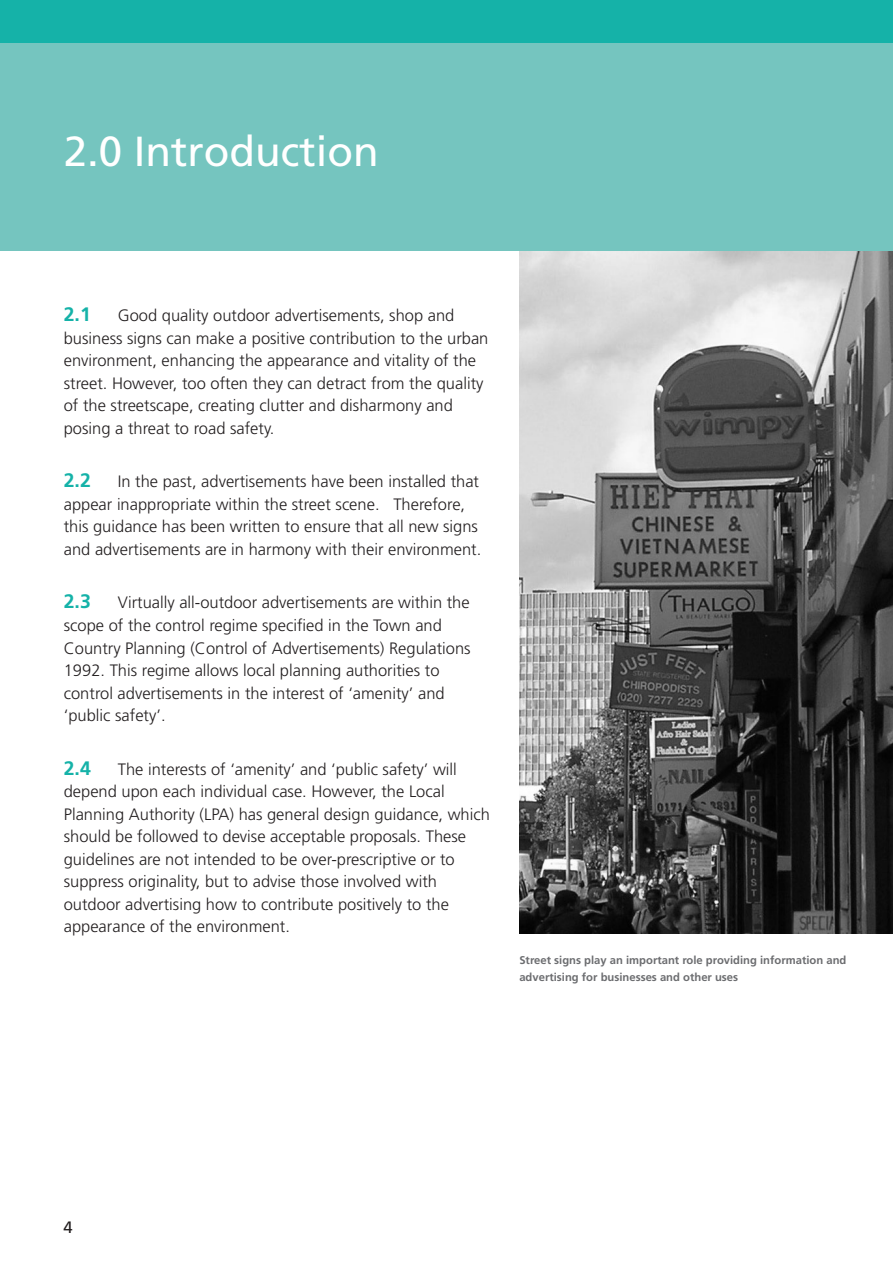
<style>
.page{position:relative;width:893px;height:1262px;background:#fff}
.page>*{position:absolute;margin:0;border:0;box-sizing:border-box;transform-origin:0 0}
.t1{font:42px "Frutiger";color:#fff}
.t2{font:700 19.5px "Frutiger";color:#15b2a8}
.t3{font:300 16.5px/22.5px "Frutiger";color:#231f20}
.t4{font:16.5px "Frutiger";color:#231f20}
.t5{font:700 11.25px/16.5px "Frutiger";color:#6c6d70}
</style>
<div class="page">
<img style="left:519px;top:251px;width:373px;height:682px">
<div style="left:0;top:40px;width:892px;height:211px;background:#75c5bf"></div>
<div style="left:0;top:0;width:892px;height:43px;background:#15b2a8"></div>
<p class="t1" style="left:64px;top:134px;width:316px">2.0 Introduction</p>
<p class="t2" style="left:64px;top:307px;width:29px">2.1</p>
<p class="t3" style="left:64px;top:306px;width:426px;text-indent:54px">Good quality outdoor advertisements, shop and business signs can make a positive contribution to the urban environment, enhancing the appearance and vitality of the street. However, too often they can detract from the quality of the streetscape, creating clutter and disharmony and posing a threat to road safety.</p>
<p class="t2" style="left:64px;top:473px;width:29px">2.2</p>
<p class="t3" style="left:64px;top:472px;width:419px;text-indent:54px">In the past, advertisements have been installed that appear inappropriate within the street scene. Therefore, this guidance has been written to ensure that all new signs and advertisements are in harmony with their environment.</p>
<p class="t2" style="left:64px;top:594px;width:29px">2.3</p>
<p class="t3" style="left:64px;top:593px;width:408px;text-indent:54px">Virtually all-outdoor advertisements are within the scope of the control regime specified in the Town and Country Planning (Control of Advertisements) Regulations 1992. This regime allows local planning authorities to control advertisements in the interest of ‘amenity’ and ‘public safety’.</p>
<p class="t2" style="left:64px;top:760px;width:29px">2.4</p>
<p class="t3" style="left:64px;top:759px;width:427px;text-indent:54px">The interests of ‘amenity’ and ‘public safety’ will depend upon each individual case. However, the Local Planning Authority (LPA) has general design guidance, which should be followed to devise acceptable proposals. These guidelines are not intended to be over-prescriptive or to suppress originality, but to advise those involved with outdoor advertising how to contribute positively to the appearance of the environment.</p>
<p class="t5" style="left:519px;top:952px;width:328px">Street signs play an important role providing information and advertising for businesses and other uses</p>
<p class="t4" style="left:64px;top:1220px;width:11px">4</p>
</div>
